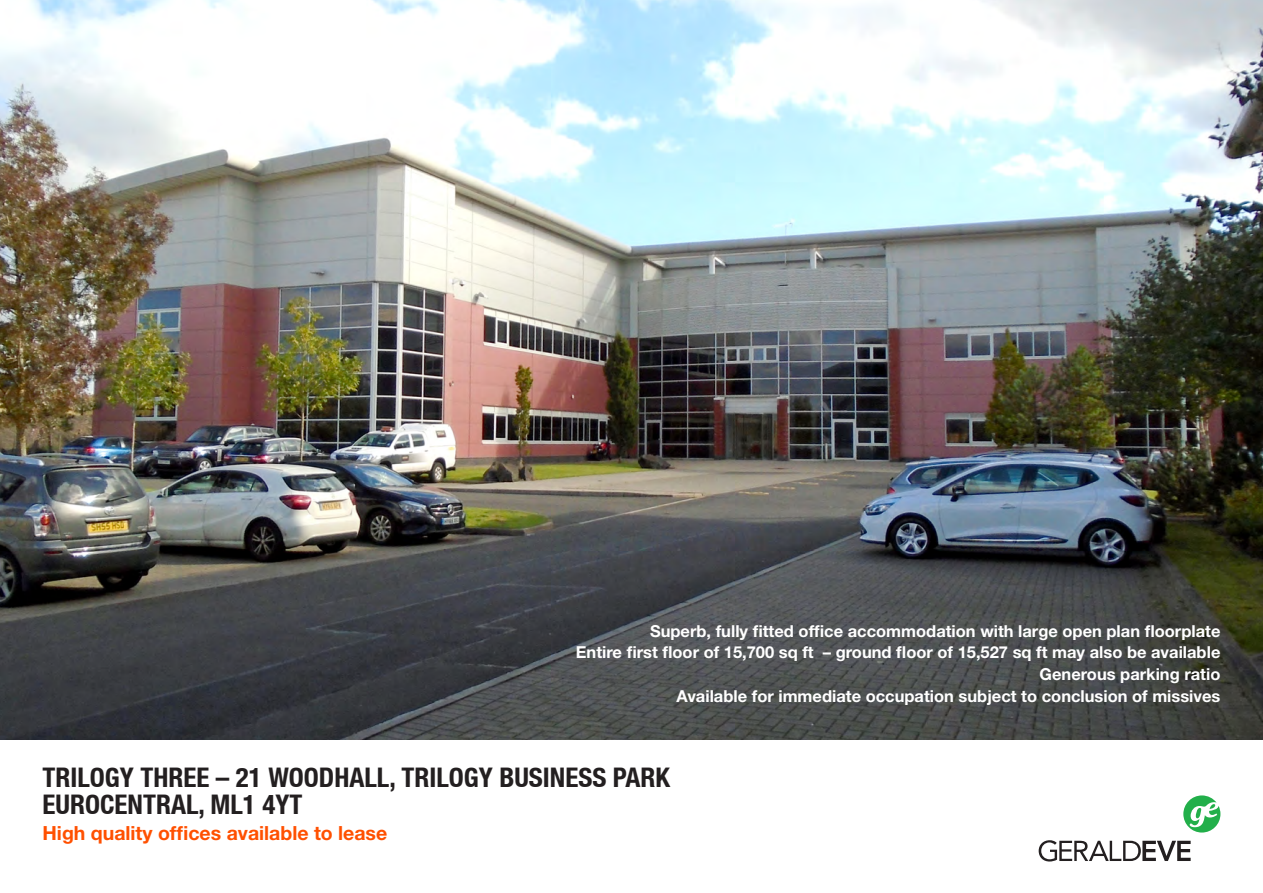
<style>
.page{position:relative;width:1263px;height:893px;background:#fff}
.page>*{position:absolute;margin:0;border:0;box-sizing:border-box;transform-origin:0 0}
.t1{font:700 condensed 27px/27px "Helvetica Neue LT";color:#231f20}
.t2{font:700 19.5px "Helvetica Neue";color:#ff5000}
.t3{font:700 16.5px "Helvetica Neue";color:#fff}
</style>
<div class="page">
<img style="left:0;top:0;width:1263px;height:740px">
<svg style="left:1183px;top:795px;width:37px;height:37px"></svg>
<svg style="left:1039px;top:840px;width:151px;height:21px"></svg>
<p class="t3" style="left:650px;top:621px;width:572px">Superb, fully fitted office accommodation with large open plan floorplate</p>
<p class="t3" style="left:576px;top:642px;width:646px">Entire first floor of 15,700 sq ft – ground floor of 15,527 sq ft may also be available</p>
<p class="t3" style="left:1039px;top:664px;width:182px">Generous parking ratio</p>
<p class="t3" style="left:676px;top:685px;width:546px">Available for immediate occupation subject to conclusion of missives</p>
<p class="t1" style="left:43px;top:764px;width:629px">TRILOGY THREE – 21 WOODHALL, TRILOGY BUSINESS PARK<br>EUROCENTRAL, ML1 4YT</p>
<p class="t2" style="left:43px;top:821px;width:346px">High quality offices available to lease</p>
</div>
